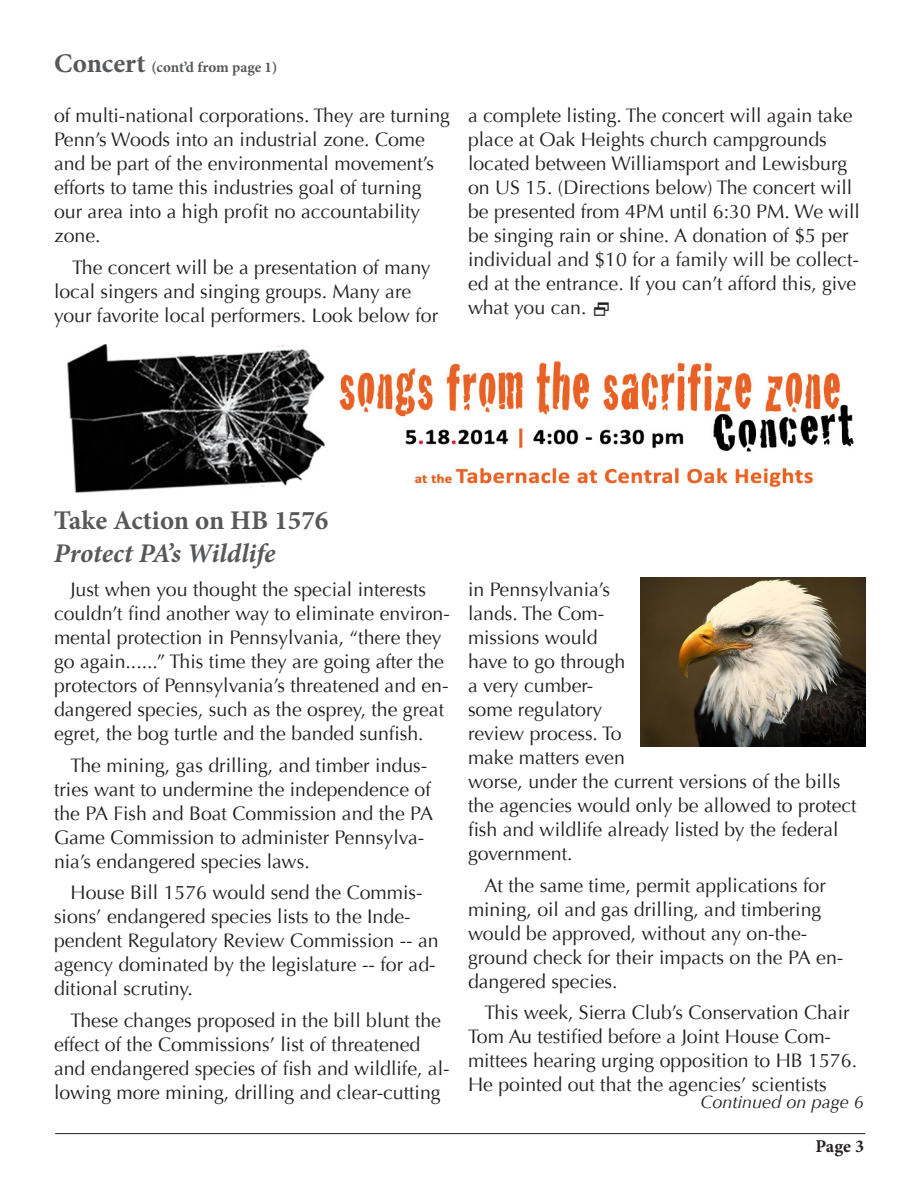
<style>
.page{position:relative;width:918px;height:1188px;background:#fff}
.page>*{position:absolute;margin:0;border:0;box-sizing:border-box;transform-origin:0 0}
.t1{font:italic 700 27px "Minion Pro";letter-spacing:-.005em;color:#57585a}
.t2{font:700 27px "Minion Pro";color:#57585a}
.t3{font:19.5px/24px "Optima";color:#231f20}
.t4{font:italic 18px "Optima";color:#231f20}
.t5{font:700 18px "Minion Pro";color:#231f20}
.t6{font:700 15px "Minion Pro";color:#57585a}
.s1{font-size:27px}
</style>
<div class="page">
<hr style="left:55px;top:1133px;width:810px;height:1px;background:#231f20">
<img style="left:67px;top:344px;width:787px;height:149px">
<img style="left:640px;top:578px;width:225px;height:169px">
<p class="t6" style="left:54px;top:56px;width:225px"><span class="s1">Concert</span> (cont’d from page 1)</p>
<p class="t3" style="left:54px;top:104px;width:397px">of multi-national corporations. They are turning Penn’s Woods into an industrial zone. Come and be part of the environmental movement’s efforts to tame this industries goal of turning our area into a high profit no accountability zone.</p>
<p class="t3" style="left:54px;top:255px;width:386px;text-indent:18px">The concert will be a presentation of many local singers and singing groups. Many are your favorite local performers. Look below for</p>
<p class="t3" style="left:468px;top:104px;width:393px">a complete listing. The concert will again take place at Oak Heights church campgrounds located between Williamsport and Lewisburg on US 15. (Directions below) The concert will be presented from 4PM until 6:30 PM. We will be singing rain or shine. A donation of $5 per individual and $10 for a family will be collect&shy;ed at the entrance. If you can’t afford this, give what you can.</p>
<p class="t2" style="left:54px;top:502px;width:276px">Take Action on HB 1576</p>
<p class="t1" style="left:54px;top:534px;width:223px">Protect PA’s Wildlife</p>
<p class="t3" style="left:54px;top:578px;width:397px;text-indent:16px">Just when you thought the special interests couldn’t find another way to eliminate environ&shy;mental protection in Pennsylvania, “there they go again......” This time they are going after the protectors of Pennsylvania’s threatened and en&shy;dangered species, such as the osprey, the great egret, the bog turtle and the banded sunfish.</p>
<p class="t3" style="left:54px;top:753px;width:381px;text-indent:16px">The mining, gas drilling, and timber indus&shy;tries want to undermine the independence of the PA Fish and Boat Commission and the PA Game Commission to administer Pennsylva&shy;nia’s endangered species laws.</p>
<p class="t3" style="left:54px;top:881px;width:386px;text-indent:16px">House Bill 1576 would send the Commis&shy;sions’ endangered species lists to the Inde&shy;pendent Regulatory Review Commission -- an agency dominated by the legislature -- for ad&shy;ditional scrutiny.</p>
<p class="t3" style="left:54px;top:1008px;width:397px;text-indent:16px">These changes proposed in the bill blunt the effect of the Commissions’ list of threatened and endangered species of fish and wildlife, al&shy;lowing more mining, drilling and clear-cutting</p>
<p class="t3" style="left:468px;top:578px;width:390px">in Pennsylvania’s<br>lands. The Com-<br>missions would<br>have to go through<br>a very cumber-<br>some regulatory<br>review process. To<br>make matters even<br>worse, under the current versions of the bills the agencies would only be allowed to protect fish and wildlife already listed by the federal government.</p>
<p class="t3" style="left:468px;top:873px;width:377px;text-indent:16px">At the same time, permit applications for mining, oil and gas drilling, and timbering would be approved, without any on-the&shy;ground check for their impacts on the PA en&shy;dangered species.</p>
<p class="t3" style="left:468px;top:1001px;width:391px;text-indent:16px">This week, Sierra Club’s Conservation Chair Tom Au testified before a Joint House Com&shy;mittees hearing urging opposition to HB 1576.<br>He pointed out that the agencies’ scientists</p>
<p class="t4" style="left:701px;top:1091px;width:165px">Continued on page 6</p>
<p class="t5" style="left:816px;top:1133px;width:50px">Page 3</p>
</div>
